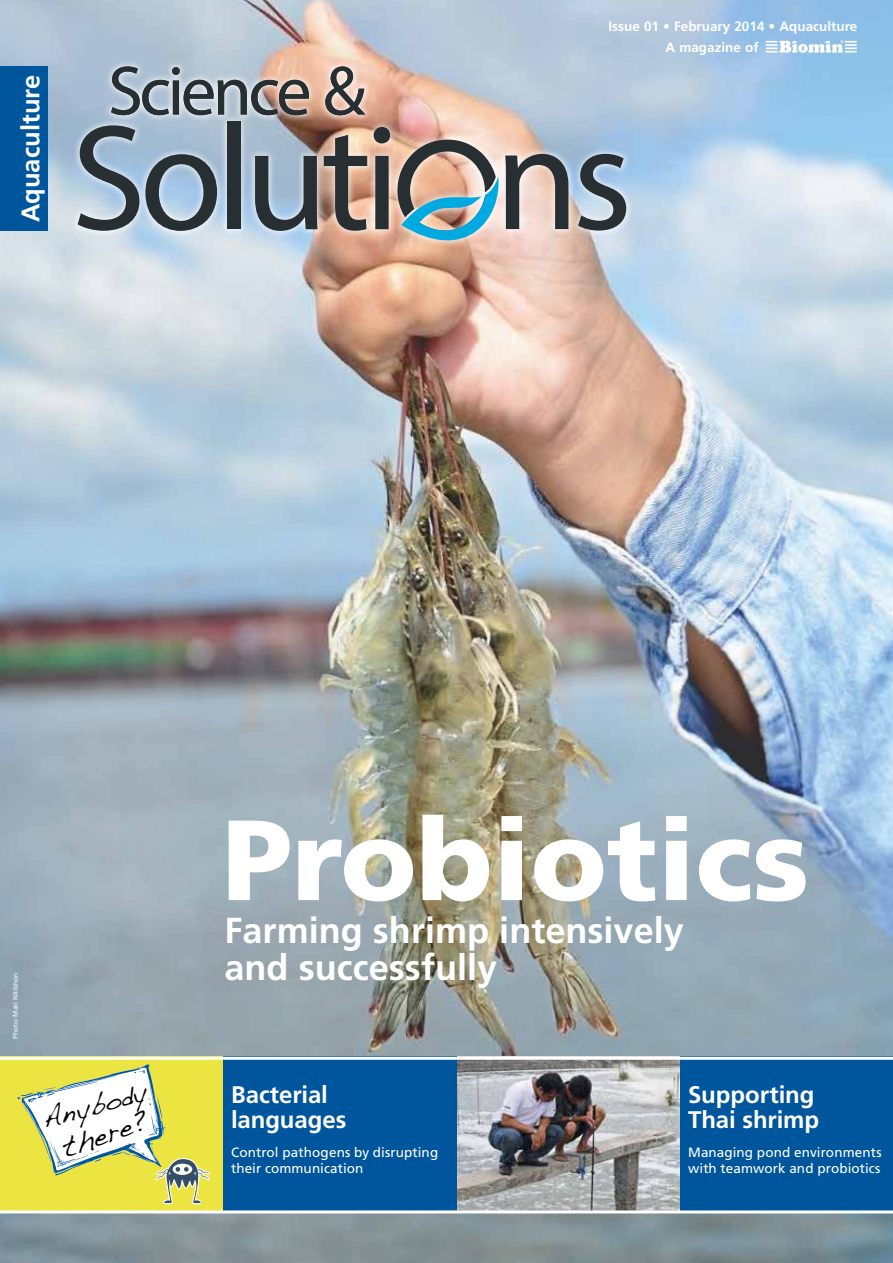
<style>
.page{position:relative;width:893px;height:1263px;background:#fff}
.page>*{position:absolute;margin:0;border:0;box-sizing:border-box;transform-origin:0 0}
.t1{font:900 113.85px "Frutiger LT Std";color:#fff}
.t2{font:700 36.15px/37.8px "Frutiger LT Std";color:#fff}
.t3{font:28.95px "Handwriting Dakota";color:#000}
.t4{font:26.55px "Handwriting Dakota";color:#000}
.t5{font:700 25.5px "Frutiger LT Std";color:#fff}
.t6{font:700 24px/25.5px "Frutiger LT Std";letter-spacing:-.005em;color:#fff}
.t7{font:13.5px/16.2px "Frutiger LT Std";letter-spacing:.005em;color:#fff}
.t8{font:700 13.5px/21px "Frutiger LT Std";color:#fff}
.t9{font:6.75px "Frutiger LT Std";letter-spacing:-.005em;color:#fff}
</style>
<div class="page">
<img style="left:0;top:0;width:893px;height:1263px">
<div style="left:0;top:1057px;width:893px;height:155px;background:#00569d"></div>
<img style="left:457px;top:1060px;width:223px;height:150px">
<div style="left:0;top:1057px;width:223px;height:155px;background:#ece441"></div>
<hr style="left:0;top:1057px;width:893px;height:3px;background:#fff">
<hr style="left:0;top:1210px;width:893px;height:3px;background:#fff">
<div style="left:70px;top:59px;width:564px;height:189px;background:#fff;opacity:.75"></div>
<svg style="left:78px;top:125px;width:61px;height:106px"></svg>
<svg style="left:145px;top:154px;width:72px;height:77px"></svg>
<div style="left:227px;top:122px;width:13px;height:107px;background:#282f32"></div>
<svg style="left:255px;top:156px;width:62px;height:75px"></svg>
<svg style="left:324px;top:135px;width:43px;height:96px"></svg>
<svg style="left:374px;top:127px;width:16px;height:102px"></svg>
<svg style="left:578px;top:154px;width:48px;height:77px"></svg>
<svg style="left:111px;top:66px;width:198px;height:49px"></svg>
<svg style="left:325px;top:66px;width:40px;height:49px"></svg>
<svg style="left:397px;top:140px;width:171px;height:126px"></svg>
<svg style="left:766px;top:40px;width:91px;height:13px"></svg>
<div style="left:0;top:66px;width:48px;height:165px;background:#00569d"></div>
<svg style="left:17px;top:1064px;width:194px;height:140px"></svg>
<h3 class="t5" style="left:15px;top:222px;width:148px;rotate:-90deg">Aquaculture</h3>
<p class="t8" style="left:666px;top:16px;width:193px;text-indent:-57px">Issue 01 • February 2014 • Aquaculture<br>A magazine of</p>
<p class="t9" style="left:12px;top:1039px;width:67px;rotate:-90deg">Photo: Mati Nitibhon</p>
<h3 class="t4" style="left:38px;top:1104px;width:109px;rotate:-15deg">Anybody</h3>
<h3 class="t3" style="left:57px;top:1131px;width:91px;rotate:-19deg">there?</h3>
<h1 class="t1" style="left:222px;top:791px;width:588px">Probiotics</h1>
<h2 class="t2" style="left:225px;top:911px;width:461px">Farming shrimp intensively and successfully</h2>
<h3 class="t6" style="left:231px;top:1082px;width:117px">Bacterial languages</h3>
<p class="t7" style="left:231px;top:1144px;width:209px">Control pathogens by disrupting their communication</p>
<h3 class="t6" style="left:688px;top:1082px;width:132px">Supporting<br>Thai shrimp</h3>
<p class="t7" style="left:688px;top:1144px;width:195px">Managing pond environments with teamwork and probiotics</p>
</div>
